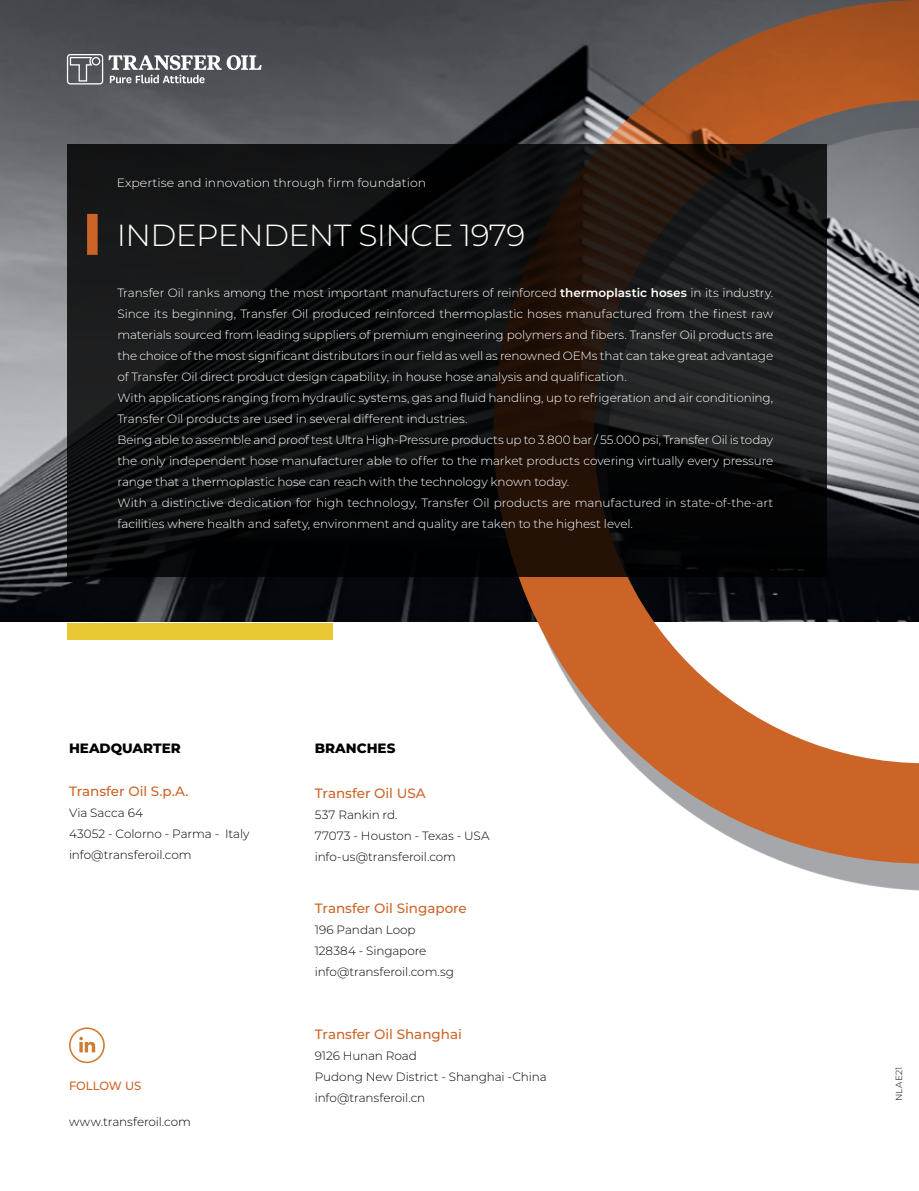
<style>
.page{position:relative;width:919px;height:1191px;background:#fff}
.page>*{position:absolute;margin:0;border:0;box-sizing:border-box;transform-origin:0 0}
.t1{font:300 30.45px "Montserrat";letter-spacing:-.02em;color:#fff}
.t2{font:500 13.5px "Montserrat";color:#cc6427}
.t3{font:800 13.5px "Montserrat";color:#000}
.t4{font:300 12px/21px "Montserrat";letter-spacing:-.005em;color:#fff}
.t5{font:300 12px/21px "Montserrat";letter-spacing:-.01em;color:#000}
.t6{font:300 12px "Montserrat";letter-spacing:-.005em;color:#fff;scale:1.04 1}
.t7{font:500 12px "Montserrat";letter-spacing:-.005em;color:#cc6427;scale:.96 1}
.t8{font:300 9px "Montserrat";letter-spacing:.01em;color:#000}
.s1{font-weight:600}
</style>
<div class="page">
<img style="left:0;top:0;width:493px;height:621px">
<div style="left:506px;top:27px;width:412px;height:863px;background:#4b5056;opacity:.5"></div>
<svg style="left:506px;top:631px;width:412px;height:232px"></svg>
<img style="left:493px;top:0;width:425px;height:631px">
<svg style="left:67px;top:144px;width:759px;height:432px;background:#131110"></svg>
<svg style="left:67px;top:54px;width:194px;height:30px"></svg>
<div style="left:67px;top:623px;width:265px;height:16px;background:#e9c933"></div>
<svg style="left:69px;top:1027px;width:36px;height:36px"></svg>
<div style="left:87px;top:214px;width:11px;height:41px;background:#cc6427"></div>
<p class="t6" style="left:117px;top:174px;width:299px">Expertise and innovation through firm foundation</p>
<h1 class="t1" style="left:117px;top:214px;width:410px">INDEPENDENT SINCE 1979</h1>
<p class="t4" style="left:117px;top:281px;width:657px">Transfer Oil ranks among the most important manufacturers of reinforced <span class="s1">thermoplastic hoses</span> in its industry.<br>Since its beginning, Transfer Oil produced reinforced thermoplastic hoses manufactured from the finest raw materials sourced from leading suppliers of premium engineering polymers and fibers. Transfer Oil products are the choice of the most significant distributors in our field as well as renowned OEMs that can take great advantage of Transfer Oil direct product design capability, in house hose analysis and qualification.<br>With applications ranging from hydraulic systems, gas and fluid handling, up to refrigeration and air conditioning, Transfer Oil products are used in several different industries.<br>Being able to assemble and proof test Ultra High-Pressure products up to 3.800 bar / 55.000 psi, Transfer Oil is today the only independent hose manufacturer able to offer to the market products covering virtually every pressure range that a thermoplastic hose can reach with the technology known today.<br>With a distinctive dedication for high technology, Transfer Oil products are manufactured in state-of-the-art facilities where health and safety, environment and quality are taken to the highest level.</p>
<p class="t3" style="left:69px;top:738px;width:113px">HEADQUARTER</p>
<p class="t2" style="left:69px;top:782px;width:121px">Transfer Oil S.p.A.</p>
<p class="t5" style="left:69px;top:802px;width:182px">Via Sacca 64<br>43052 - Colorno - Parma - Italy info@transferoil.com</p>
<p class="t7" style="left:69px;top:1077px;width:77px">FOLLOW US</p>
<p class="t5" style="left:69px;top:1110px;width:123px">www.transferoil.com</p>
<p class="t3" style="left:315px;top:738px;width:82px">BRANCHES</p>
<p class="t2" style="left:315px;top:783px;width:112px">Transfer Oil USA</p>
<p class="t5" style="left:315px;top:803px;width:176px">537 Rankin rd.<br>77073 - Houston - Texas - USA info-us@transferoil.com</p>
<p class="t2" style="left:315px;top:898px;width:153px">Transfer Oil Singapore</p>
<p class="t5" style="left:315px;top:918px;width:141px">196 Pandan Loop<br>128384 - Singapore info@transferoil.com.sg</p>
<p class="t2" style="left:315px;top:1024px;width:149px">Transfer Oil Shanghai</p>
<p class="t5" style="left:315px;top:1044px;width:233px">9126 Hunan Road<br>Pudong New District - Shanghai -China info@transferoil.cn</p>
<p class="t8" style="left:892px;top:1100px;width:36px;rotate:-90deg">NLAE21</p>
</div>
